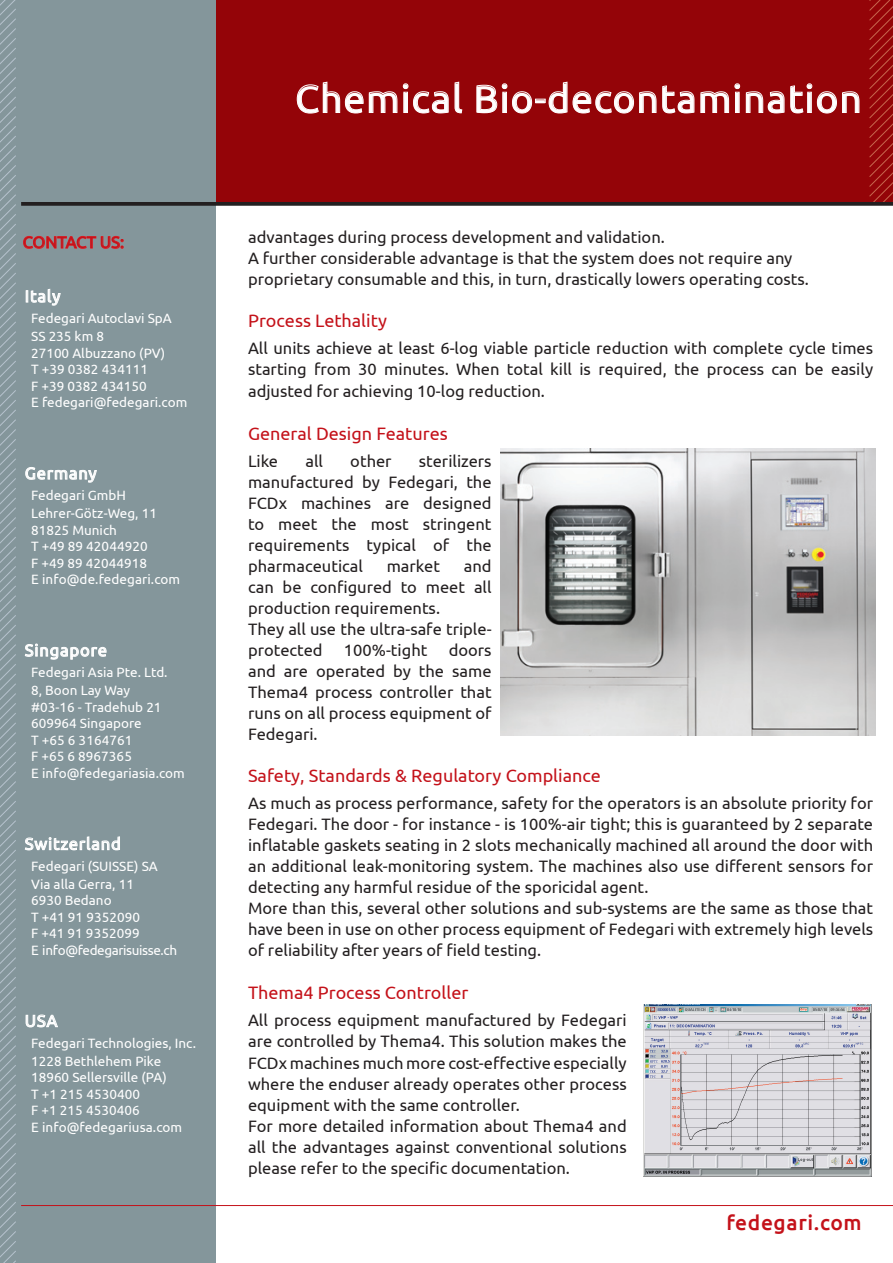
<style>
.page{position:relative;width:893px;height:1263px;background:#fff}
.page>*{position:absolute;margin:0;border:0;box-sizing:border-box;transform-origin:0 0}
.t1{font:39px "Ubuntu";letter-spacing:.025em;color:#fff}
.t2{font:500 21px "Ubuntu";letter-spacing:.03em;color:#c4121a}
.t3{font:18px "Ubuntu";color:#c4121a}
.t4{font:16.5px/21px "Ubuntu";color:#231f20;text-align:justify}
.t5{font:16.5px "Ubuntu";letter-spacing:.05em;color:#fff}
.t6{font:16.5px "Ubuntu";color:#c4121a}
.t7{font:13.5px/16.5px "Ubuntu";color:#fff}
.t8{font:13.5px "Ubuntu";letter-spacing:-.03em;color:#fff}
</style>
<div class="page">
<div style="left:197px;top:0;width:696px;height:203px;background:#940408"></div>
<div style="left:0;top:0;width:215px;height:1263px;background:#84969b"></div>
<hr style="left:21px;top:1205px;width:872px;height:1px;background:#c4121a">
<svg style="left:0;top:0;width:16px;height:1263px"></svg>
<svg style="left:870px;top:0;width:23px;height:202px"></svg>
<svg style="left:21px;top:202px;width:872px;height:4px;background:#2f2b2c"></svg>
<svg style="left:23px;top:236px;width:101px;height:13px"></svg>
<svg style="left:26px;top:289px;width:35px;height:16px"></svg>
<svg style="left:25px;top:467px;width:72px;height:15px"></svg>
<svg style="left:25px;top:644px;width:81px;height:15px"></svg>
<svg style="left:25px;top:836px;width:95px;height:14px"></svg>
<svg style="left:26px;top:1015px;width:32px;height:12px"></svg>
<svg style="left:296px;top:81px;width:167px;height:33px"></svg>
<svg style="left:476px;top:83px;width:56px;height:31px"></svg>
<div style="left:535px;top:99px;width:11px;height:4px;border:1px solid #fff"></div>
<svg style="left:548px;top:81px;width:192px;height:33px"></svg>
<svg style="left:746px;top:83px;width:114px;height:31px"></svg>
<img style="left:500px;top:448px;width:375px;height:288px">
<img style="left:644px;top:1004px;width:227px;height:173px">
<p class="t6" style="left:23px;top:232px;width:103px">CONTACT US:</p>
<p class="t5" style="left:25px;top:286px;width:37px">Italy</p>
<p class="t7" style="left:31px;top:310px;width:142px">Fedegari Autoclavi SpA</p>
<p class="t7" style="left:31px;top:328px;width:74px">SS 235 km 8</p>
<p class="t7" style="left:31px;top:344px;width:136px">27100 Albuzzano (PV)</p>
<p class="t7" style="left:31px;top:361px;width:119px">T +39 0382 434111</p>
<p class="t7" style="left:31px;top:377px;width:117px">F +39 0382 434150</p>
<p class="t7" style="left:31px;top:394px;width:158px">E fedegari@fedegari.com</p>
<p class="t5" style="left:25px;top:463px;width:73px">Germany</p>
<p class="t7" style="left:31px;top:487px;width:96px">Fedegari GmbH</p>
<p class="t7" style="left:31px;top:505px;width:127px">Lehrer-Götz-Weg, 11</p>
<p class="t7" style="left:31px;top:521px;width:87px">81825 Munich</p>
<p class="t7" style="left:31px;top:538px;width:118px">T +49 89 42044920<br>F +49 89 42044918</p>
<p class="t7" style="left:31px;top:571px;width:150px">E info@de.fedegari.com</p>
<p class="t5" style="left:25px;top:640px;width:84px">Singapore</p>
<p class="t7" style="left:31px;top:663px;width:138px;line-height:18px">Fedegari Asia Pte. Ltd.<br>8, Boon Lay Way</p>
<p class="t7" style="left:31px;top:698px;width:132px">#03-16 - Tradehub 21<br>609964 Singapore</p>
<p class="t7" style="left:31px;top:731px;width:103px">T +65 6 3164761<br>F +65 6 8967365</p>
<p class="t7" style="left:31px;top:764px;width:155px">E info@fedegariasia.com</p>
<p class="t5" style="left:25px;top:834px;width:98px">Switzerland</p>
<p class="t7" style="left:31px;top:857px;width:128px">Fedegari (SUISSE) SA</p>
<p class="t7" style="left:31px;top:875px;width:104px">Via alla Gerra, 11</p>
<p class="t7" style="left:31px;top:892px;width:82px">6930 Bedano</p>
<p class="t7" style="left:31px;top:908px;width:110px">T +41 91 9352090</p>
<p class="t7" style="left:31px;top:925px;width:110px">F +41 91 9352099</p>
<p class="t8" style="left:31px;top:942px;width:147px">E info@fedegarisuisse.ch</p>
<p class="t5" style="left:25px;top:1011px;width:34px">USA</p>
<p class="t7" style="left:31px;top:1034px;width:166px">Fedegari Technologies, Inc.</p>
<p class="t7" style="left:31px;top:1052px;width:132px">1228 Bethlehem Pike</p>
<p class="t7" style="left:31px;top:1069px;width:137px">18960 Sellersville (PA)</p>
<p class="t7" style="left:31px;top:1085px;width:110px">T +1 215 4530400</p>
<p class="t7" style="left:31px;top:1102px;width:110px">F +1 215 4530406</p>
<p class="t7" style="left:31px;top:1118px;width:152px">E info@fedegariusa.com</p>
<p class="t1" style="left:295px;top:75px;width:568px">Chemical Bio-decontamination</p>
<p class="t4" style="left:248px;top:226px;width:418px">advantages during process development and validation.</p>
<p class="t4" style="left:248px;top:247px;width:546px">A further considerable advantage is that the system does not require any</p>
<p class="t4" style="left:248px;top:268px;width:562px">proprietary consumable and this, in turn, drastically lowers operating costs.</p>
<p class="t3" style="left:248px;top:310px;width:140px">Process Lethality</p>
<p class="t4" style="left:248px;top:337px;width:627px">All units achieve at least 6-log viable particle reduction with complete cycle times starting from 30 minutes. When total kill is required, the process can be easily adjusted for achieving 10-log reduction.</p>
<p class="t3" style="left:248px;top:422px;width:201px">General Design Features</p>
<p class="t4" style="left:248px;top:450px;width:32px">Like</p>
<p class="t4" style="left:305px;top:450px;width:19px">all</p>
<p class="t4" style="left:350px;top:450px;width:43px">other</p>
<p class="t4" style="left:248px;top:450px;width:245px;text-indent:171px">sterilizers manufactured by Fedegari, the FCDx machines are designed to meet the most stringent requirements typical of the pharmaceutical</p>
<p class="t4" style="left:248px;top:555px;width:245px;text-indent:216px">and can be configured to meet all production requirements.</p>
<p class="t4" style="left:248px;top:618px;width:245px">They all use the ultra-safe triple&shy;protected</p>
<p class="t4" style="left:387px;top:555px;width:55px">market</p>
<p class="t4" style="left:248px;top:639px;width:245px;text-indent:201px">doors and are operated by the same Thema4 process controller that runs on all process equipment of Fedegari.</p>
<p class="t3" style="left:248px;top:765px;width:354px">Safety, Standards &amp; Regulatory Compliance</p>
<p class="t4" style="left:248px;top:792px;width:627px">As much as process performance, safety for the operators is an absolute priority for Fedegari. The door - for instance - is 100%-air tight; this is guaranteed by 2 separate inflatable gaskets seating in 2 slots mechanically machined all around the door with an additional leak-monitoring system. The machines also use different sensors for detecting any harmful residue of the sporicidal agent.</p>
<p class="t4" style="left:248px;top:897px;width:627px">More than this, several other solutions and sub-systems are the same as those that have been in use on other process equipment of Fedegari with extremely high levels of reliability after years of field testing.</p>
<p class="t3" style="left:248px;top:982px;width:222px">Thema4 Process Controller</p>
<p class="t4" style="left:248px;top:1009px;width:380px">All process equipment manufactured by Fedegari are controlled by Thema4. This solution makes the FCDx machines much more cost-effective especially where the enduser already operates other process equipment with the same controller.</p>
<p class="t4" style="left:248px;top:1114px;width:380px">For more detailed information about Thema4 and all the advantages against conventional solutions please refer to the specific documentation.</p>
<p class="t4" style="left:344px;top:639px;width:85px">100%-tight</p>
<p class="t2" style="left:726px;top:1209px;width:137px">fedegari.com</p>
</div>
